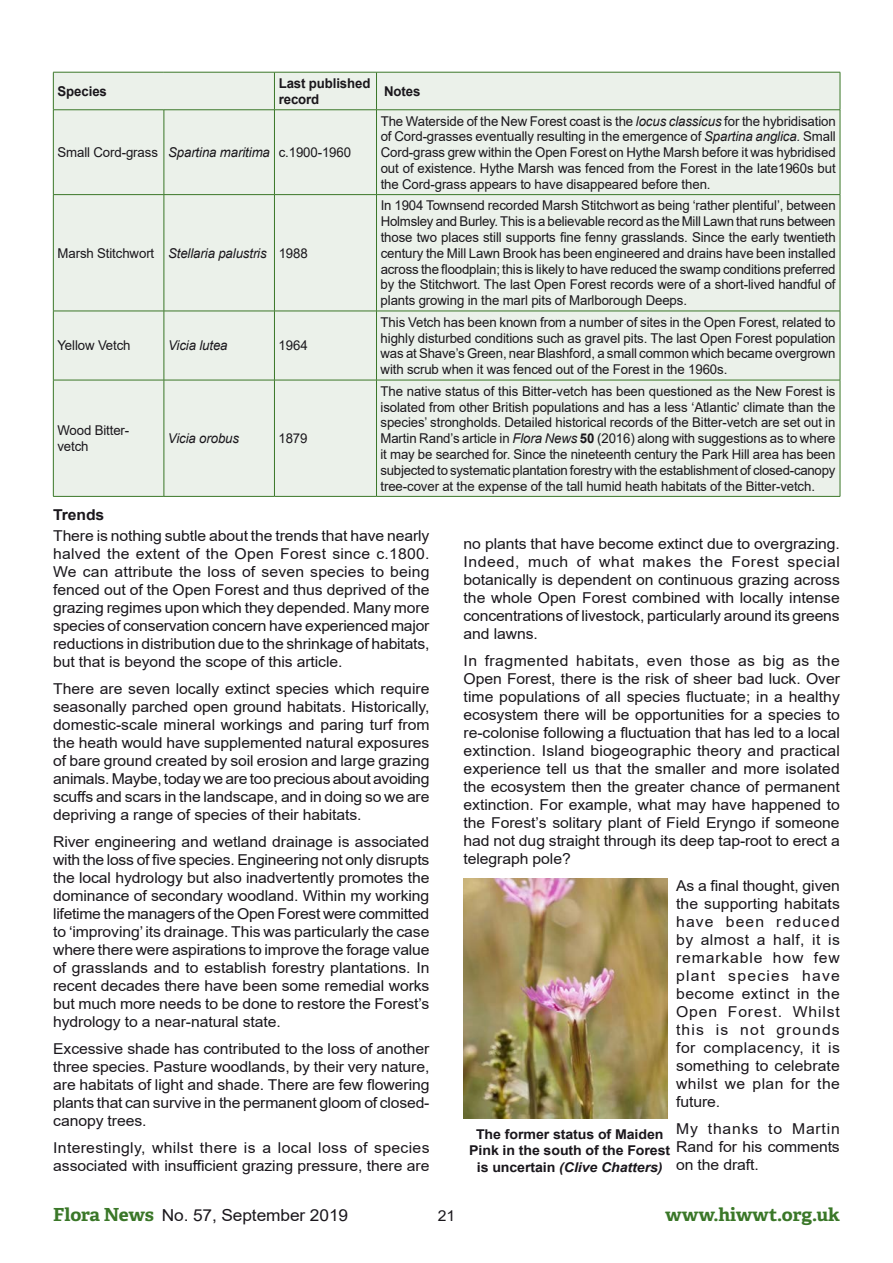
<style>
.page{position:relative;width:893px;height:1263px;background:#fff}
.page>*{position:absolute;margin:0;border:0;box-sizing:border-box;transform-origin:0 0}
.t1{font:700 18px "Adelle";letter-spacing:-.005em;color:#3a7728;scale:1.05 1}
.t2{font:16.5px "Arial";letter-spacing:-.005em;color:#1a171c;scale:1.05 1}
.t3{font:15px/18px "Arial";letter-spacing:-.005em;color:#1a171c;text-align:justify;scale:1.05 1}
.t4{font:700 15px "Arial";letter-spacing:-.005em;color:#1a171c;scale:1.05 1}
.t5{font:13.5px/15.8px "Arial";letter-spacing:-.01em;color:#1a171c;text-align:justify}
.t6{font:700 13.5px/16.5px "Arial";letter-spacing:-.005em;color:#1a171c;text-align:center;scale:1.05 1}
.t7{font:700 13.5px/15.8px "Arial";letter-spacing:-.005em;color:#1a171c}
.t8{font:italic 13.5px "Arial";letter-spacing:-.01em;color:#1a171c}
.s1{font-style:italic}
.s2{font-weight:700}
.s3{font-family:"Adelle";font-weight:700;font-size:18px;color:#3a7728}
</style>
<div class="page">
<div style="left:54px;top:73px;width:786px;height:423px;background:#ebf1ea"></div>
<hr style="left:53px;top:72px;width:111px;height:1px;background:#3a7728">
<hr style="left:53px;top:72px;width:1px;height:38px;background:#3a7728">
<hr style="left:164px;top:72px;width:110px;height:1px;background:#3a7728">
<hr style="left:274px;top:72px;width:102px;height:1px;background:#3a7728">
<hr style="left:274px;top:72px;width:1px;height:38px;background:#3a7728">
<hr style="left:376px;top:72px;width:464px;height:1px;background:#3a7728">
<hr style="left:376px;top:72px;width:1px;height:38px;background:#3a7728">
<hr style="left:840px;top:72px;width:1px;height:38px;background:#3a7728">
<hr style="left:53px;top:110px;width:111px;height:1px;background:#3a7728">
<hr style="left:164px;top:110px;width:110px;height:1px;background:#3a7728">
<hr style="left:274px;top:110px;width:102px;height:1px;background:#3a7728">
<hr style="left:376px;top:110px;width:464px;height:1px;background:#3a7728">
<hr style="left:53px;top:110px;width:1px;height:84px;background:#3a7728">
<hr style="left:164px;top:110px;width:1px;height:84px;background:#3a7728">
<hr style="left:274px;top:110px;width:1px;height:84px;background:#3a7728">
<hr style="left:376px;top:110px;width:1px;height:84px;background:#3a7728">
<hr style="left:840px;top:110px;width:1px;height:84px;background:#3a7728">
<hr style="left:53px;top:194px;width:111px;height:1px;background:#3a7728">
<hr style="left:53px;top:195px;width:1px;height:116px;background:#3a7728">
<hr style="left:164px;top:194px;width:110px;height:1px;background:#3a7728">
<hr style="left:164px;top:195px;width:1px;height:116px;background:#3a7728">
<hr style="left:274px;top:194px;width:102px;height:1px;background:#3a7728">
<hr style="left:274px;top:195px;width:1px;height:116px;background:#3a7728">
<hr style="left:376px;top:194px;width:464px;height:1px;background:#3a7728">
<hr style="left:376px;top:195px;width:1px;height:116px;background:#3a7728">
<hr style="left:840px;top:195px;width:1px;height:116px;background:#3a7728">
<hr style="left:53px;top:311px;width:111px;height:1px;background:#3a7728">
<hr style="left:53px;top:311px;width:1px;height:69px;background:#3a7728">
<hr style="left:164px;top:311px;width:110px;height:1px;background:#3a7728">
<hr style="left:164px;top:311px;width:1px;height:69px;background:#3a7728">
<hr style="left:274px;top:311px;width:102px;height:1px;background:#3a7728">
<hr style="left:274px;top:311px;width:1px;height:69px;background:#3a7728">
<hr style="left:376px;top:311px;width:464px;height:1px;background:#3a7728">
<hr style="left:376px;top:311px;width:1px;height:69px;background:#3a7728">
<hr style="left:840px;top:311px;width:1px;height:69px;background:#3a7728">
<hr style="left:53px;top:380px;width:111px;height:1px;background:#3a7728">
<hr style="left:53px;top:380px;width:1px;height:116px;background:#3a7728">
<hr style="left:164px;top:380px;width:110px;height:1px;background:#3a7728">
<hr style="left:164px;top:380px;width:1px;height:116px;background:#3a7728">
<hr style="left:274px;top:380px;width:102px;height:1px;background:#3a7728">
<hr style="left:274px;top:380px;width:1px;height:116px;background:#3a7728">
<hr style="left:376px;top:380px;width:464px;height:1px;background:#3a7728">
<hr style="left:376px;top:380px;width:1px;height:116px;background:#3a7728">
<hr style="left:840px;top:380px;width:1px;height:116px;background:#3a7728">
<hr style="left:53px;top:496px;width:111px;height:1px;background:#3a7728">
<hr style="left:164px;top:496px;width:110px;height:1px;background:#3a7728">
<hr style="left:274px;top:496px;width:102px;height:1px;background:#3a7728">
<hr style="left:376px;top:496px;width:464px;height:1px;background:#3a7728">
<img style="left:463px;top:878px;width:205px;height:240px">
<p class="t7" style="left:58px;top:83px;width:51px">Species</p>
<p class="t7" style="left:279px;top:76px;width:93px">Last published record</p>
<p class="t7" style="left:384px;top:83px;width:38px">Notes</p>
<p class="t5" style="left:58px;top:144px;width:295px">Small Cord-grass <span class="s1">Spartina maritima</span> c.1900-1960</p>
<p class="t5" style="left:58px;top:245px;width:252px">Marsh Stitchwort <span class="s1">Stellaria palustris</span> 1988</p>
<p class="t5" style="left:57px;top:338px;width:75px">Yellow Vetch</p>
<p class="t8" style="left:168px;top:337px;width:61px">Vicia lutea</p>
<p class="t5" style="left:279px;top:338px;width:31px">1964</p>
<p class="t5" style="left:57px;top:423px;width:73px">Wood Bitter&shy;vetch</p>
<p class="t8" style="left:168px;top:430px;width:73px">Vicia orobus</p>
<p class="t5" style="left:278px;top:430px;width:31px">1879</p>
<p class="t5" style="left:381px;top:113px;width:457px">The Waterside of the New Forest coast is the <span class="s1">locus classicus</span> for the hybridisation of Cord-grasses eventually resulting in the emergence of <span class="s1">Spartina anglica.</span> Small Cord-grass grew within the Open Forest on Hythe Marsh before it was hybridised out of existence. Hythe Marsh was fenced from the Forest in the late1960s but the Cord-grass appears to have disappeared before then.</p>
<p class="t5" style="left:381px;top:198px;width:457px">In 1904 Townsend recorded Marsh Stitchwort as being ‘rather plentiful’, between Holmsley and Burley. This is a believable record as the Mill Lawn that runs between those two places still supports fine fenny grasslands. Since the early twentieth century the Mill Lawn Brook has been engineered and drains have been installed across the floodplain; this is likely to have reduced the swamp conditions preferred by the Stitchwort. The last Open Forest records were of a short-lived handful of plants growing in the marl pits of Marlborough Deeps.</p>
<p class="t5" style="left:381px;top:314px;width:457px">This Vetch has been known from a number of sites in the Open Forest, related to highly disturbed conditions such as gravel pits. The last Open Forest population was at Shave’s Green, near Blashford, a small common which became overgrown with scrub when it was fenced out of the Forest in the 1960s.</p>
<p class="t5" style="left:380px;top:383px;width:457px">The native status of this Bitter-vetch has been questioned as the New Forest is isolated from other British populations and has a less ‘Atlantic’ climate than the species’ strongholds. Detailed historical records of the Bitter-vetch are set out in Martin Rand’s article in <span class="s1">Flora News</span> <span class="s2">50</span> (2016) along with suggestions as to where it may be searched for. Since the nineteenth century the Park Hill area has been subjected to systematic plantation forestry with the establishment of closed-canopy tree-cover at the expense of the tall humid heath habitats of the Bitter-vetch.</p>
<p class="t4" style="left:53px;top:504px;width:50px">Trends</p>
<p class="t3" style="left:53px;top:526px;width:360px">There is nothing subtle about the trends that have nearly halved the extent of the Open Forest since c.1800.<br>We can attribute the loss of seven species to being fenced out of the Open Forest and thus deprived of the grazing regimes upon which they depended. Many more species of conservation concern have experienced major reductions in distribution due to the shrinkage of habitats, but that is beyond the scope of this article.</p>
<p class="t3" style="left:53px;top:679px;width:360px">There are seven locally extinct species which require seasonally parched open ground habitats. Historically, domestic-scale mineral workings and paring turf from the heath would have supplemented natural exposures of bare ground created by soil erosion and large grazing animals. Maybe, today we are too precious about avoiding scuffs and scars in the landscape, and in doing so we are depriving a range of species of their habitats.</p>
<p class="t3" style="left:53px;top:832px;width:360px">River engineering and wetland drainage is associated with the loss of five species. Engineering not only disrupts the local hydrology but also inadvertently promotes the dominance of secondary woodland. Within my working lifetime the managers of the Open Forest were committed to ‘improving’ its drainage. This was particularly the case where there were aspirations to improve the forage value of grasslands and to establish forestry plantations. In recent decades there have been some remedial works but much more needs to be done to restore the Forest’s hydrology to a near-natural state.</p>
<p class="t3" style="left:53px;top:1039px;width:360px">Excessive shade has contributed to the loss of another three species. Pasture woodlands, by their very nature, are habitats of light and shade. There are few flowering plants that can survive in the permanent gloom of closed&shy;canopy trees.</p>
<p class="t3" style="left:53px;top:1138px;width:360px">Interestingly, whilst there is a local loss of species associated with insufficient grazing pressure, there are</p>
<p class="t3" style="left:464px;top:534px;width:360px">no plants that have become extinct due to overgrazing.<br>Indeed, much of what makes the Forest special botanically is dependent on continuous grazing across the whole Open Forest combined with locally intense concentrations of livestock, particularly around its greens and lawns.</p>
<p class="t3" style="left:464px;top:651px;width:360px">In fragmented habitats, even those as big as the Open Forest, there is the risk of sheer bad luck. Over time populations of all species fluctuate; in a healthy ecosystem there will be opportunities for a species to re-colonise following a fluctuation that has led to a local extinction. Island biogeographic theory and practical experience tell us that the smaller and more isolated the ecosystem then the greater chance of permanent extinction. For example, what may have happened to the Forest’s solitary plant of Field Eryngo if someone had not dug straight through its deep tap-root to erect a telegraph pole?</p>
<p class="t3" style="left:676px;top:876px;width:157px">As a final thought, given the supporting habitats have been reduced by almost a half, it is remarkable how few plant species have become extinct in the Open Forest. Whilst this is not grounds for complacency, it is something to celebrate whilst we plan for the future.</p>
<p class="t3" style="left:676px;top:1119px;width:157px">My thanks to Martin Rand for his comments on the draft.</p>
<p class="t6" style="left:469px;top:1126px;width:193px">The former status of Maiden<br>Pink in the south of the Forest is uncertain <span class="s1">(Clive Chatters)</span></p>
<p class="t2" style="left:53px;top:1204px;width:282px"><span class="s3">Flora News</span> No. 57, September 2019</p>
<p class="t3" style="left:438px;top:1207px;width:18px">21</p>
<p class="t1" style="left:665px;top:1202px;width:168px">www.hiwwt.org.uk</p>
</div>
